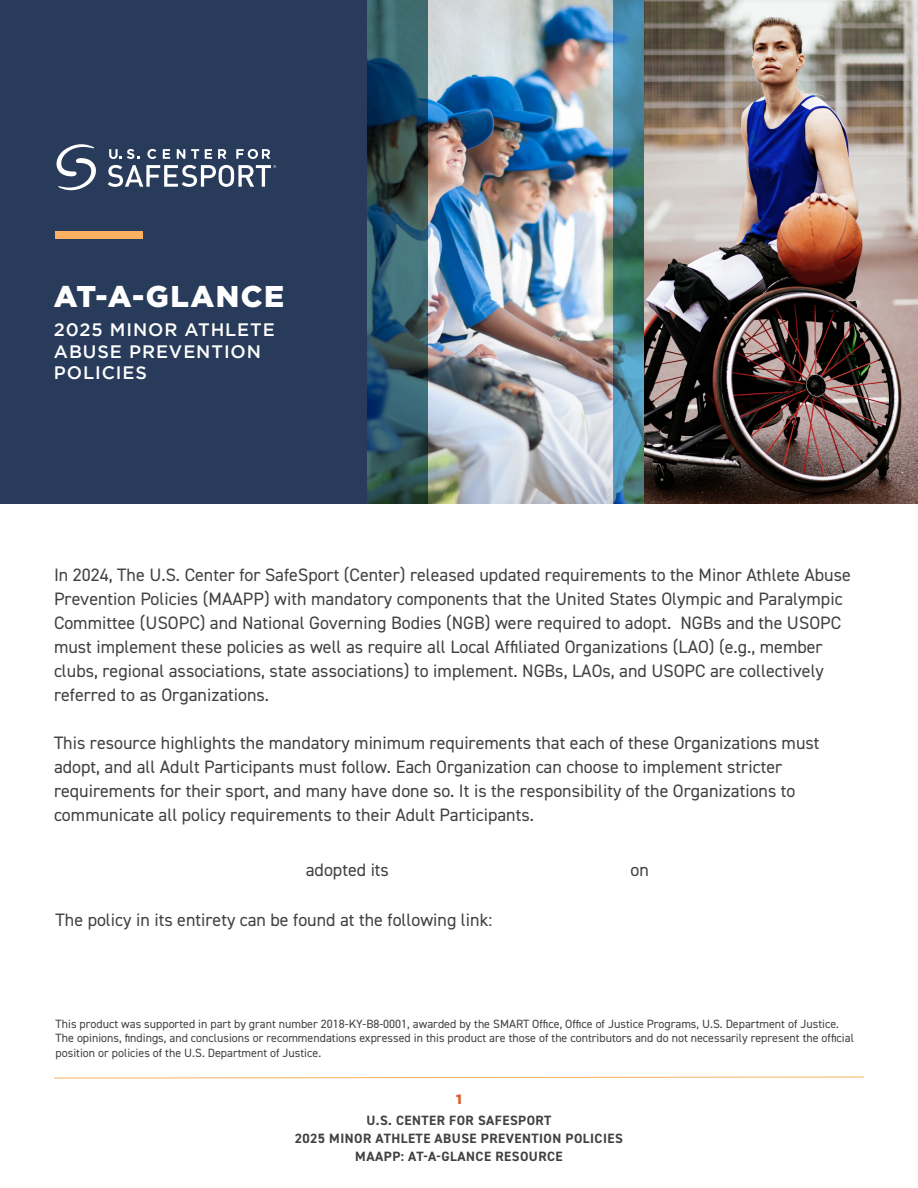
<style>
.page{position:relative;width:918px;height:1188px;background:#fff}
.page>*{position:absolute;margin:0;border:0;box-sizing:border-box;transform-origin:0 0}
.t1{font:900 30px "Gotham";letter-spacing:.05em;color:#fff}
.Body_Copy__p{font:18px/24px "DIN2014";color:#414042}
.t2{font:500 18px/21.6px "Gotham";letter-spacing:.05em;color:#fff}
.t3{font:700 13.5px/18px "DIN2014";letter-spacing:.035em;color:#414042;text-align:center}
.t4{font:900 13.5px "Gotham";color:#db5c2c}
.t5{font:12px/14.4px "DIN2014";color:#414042}
</style>
<div class="page">
<svg style="left:54px;top:1076px;width:810px;height:3px"></svg>
<img style="left:428px;top:0;width:490px;height:504px">
<svg style="left:367px;top:0;width:61px;height:504px;background:#2c515d"></svg>
<div style="left:0;top:0;width:367px;height:504px;background:#283b5a"></div>
<div style="left:56px;top:231px;width:87px;height:7px;background:#fbb161"></div>
<svg style="left:613px;top:0;width:31px;height:504px;background:#438291"></svg>
<svg style="left:109px;top:149px;width:30px;height:10px"></svg>
<svg style="left:147px;top:149px;width:9px;height:10px"></svg>
<svg style="left:163px;top:149px;width:7px;height:10px"></svg>
<svg style="left:177px;top:149px;width:8px;height:10px"></svg>
<svg style="left:191px;top:149px;width:8px;height:10px"></svg>
<svg style="left:205px;top:149px;width:7px;height:10px"></svg>
<svg style="left:218px;top:149px;width:8px;height:10px"></svg>
<svg style="left:236px;top:149px;width:34px;height:10px"></svg>
<svg style="left:56px;top:144px;width:40px;height:46px"></svg>
<svg style="left:108px;top:165px;width:168px;height:22px"></svg>
<p class="t1" style="left:54px;top:279px;width:232px">AT-A-GLANCE</p>
<p class="t2" style="left:54px;top:319px;width:222px">2025 MINOR ATHLETE<br>ABUSE PREVENTION<br>POLICIES</p>
<p class="Body_Copy__p" style="left:54px;top:562px;width:798px">In 2024, The U.S. Center for SafeSport (Center) released updated requirements to the Minor Athlete Abuse Prevention Policies (MAAPP) with mandatory components that the United States Olympic and Paralympic Committee (USOPC) and National Governing Bodies (NGB) were required to adopt. NGBs and the USOPC must implement these policies as well as require all Local Affiliated Organizations (LAO) (e.g., member clubs, regional associations, state associations) to implement. NGBs, LAOs, and USOPC are collectively referred to as Organizations.</p>
<p class="Body_Copy__p" style="left:54px;top:730px;width:767px">This resource highlights the mandatory minimum requirements that each of these Organizations must adopt, and all Adult Participants must follow. Each Organization can choose to implement stricter requirements for their sport, and many have done so. It is the responsibility of the Organizations to communicate all policy requirements to their Adult Participants.</p>
<p class="Body_Copy__p" style="left:306px;top:857px;width:85px">adopted its</p>
<p class="Body_Copy__p" style="left:631px;top:857px;width:20px">on</p>
<p class="Body_Copy__p" style="left:56px;top:907px;width:438px">The policy in its entirety can be found at the following link:</p>
<p class="t5" style="left:56px;top:1016px;width:800px">This product was supported in part by grant number 2018-KY-B8-0001, awarded by the SMART Office, Office of Justice Programs, U.S. Department of Justice.<br>The opinions, findings, and conclusions or recommendations expressed in this product are those of the contributors and do not necessarily represent the official position or policies of the U.S. Department of Justice.</p>
<p class="t4" style="left:456px;top:1091px;width:7px">1</p>
<p class="t3" style="left:295px;top:1112px;width:329px">U.S. CENTER FOR SAFESPORT<br>2025 MINOR ATHLETE ABUSE PREVENTION POLICIES<br>MAAPP: AT-A-GLANCE RESOURCE</p>
</div>
